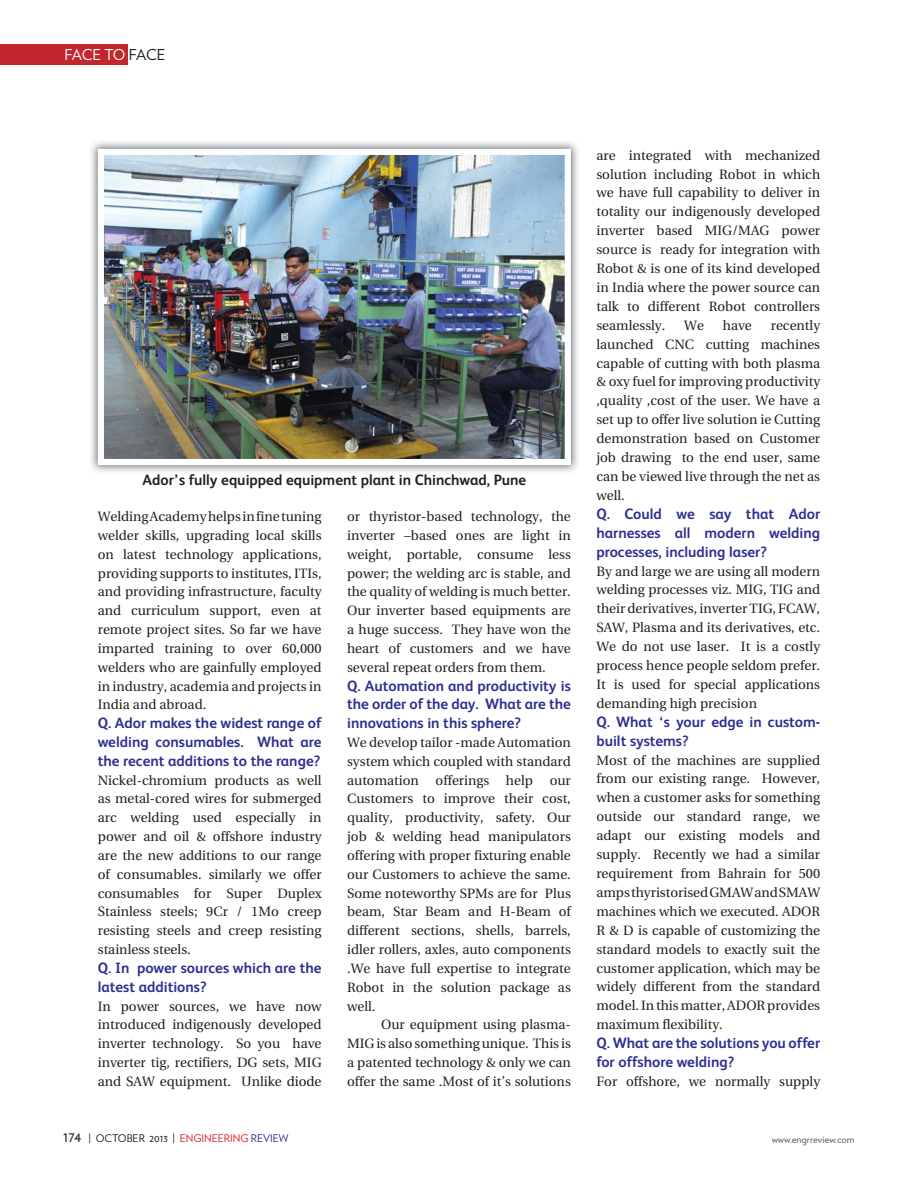
<style>
.page{position:relative;width:918px;height:1188px;background:#fff}
.page>*{position:absolute;margin:0;border:0;box-sizing:border-box;transform-origin:0 0}
.t1{font:700 15px/18.9px "FS Albert";color:#2e3092;text-align:justify}
.t2{font:700 15px "FS Albert";color:#231f20}
.t3{font:15px "Verlag";letter-spacing:-.03em;color:#fff}
.t4{font:13.5px/18.9px "Utopia";color:#231f20;text-align:justify}
.t5{font:10.5px "Verlag";color:#231f20}
.t6{font:10.5px "Verlag";color:#636466}
.s1{color:#231f20}
.s2{font-size:15px}
.s3{color:#da2128}
.s4{color:#303188}
</style>
<div class="page">
<div style="left:0;top:44px;width:128px;height:20px;background:#c1272d"></div>
<img style="left:91px;top:142px;width:487px;height:330px">
<img style="left:98px;top:149px;width:473px;height:316px">
<p class="t3" style="left:65px;top:48px;width:102px">FACE TO <span class="s1">FACE</span></p>
<p class="t2" style="left:143px;top:473px;width:385px">Ador’s fully equipped equipment plant in Chinchwad, Pune</p>
<p class="t4" style="left:98px;top:508px;width:225px">Welding Academy helps in fine tuning welder skills, upgrading local skills on latest technology applications, providing supports to institutes, ITIs, and providing infrastructure, faculty and curriculum support, even at remote project sites. So far we have imparted training to over 60,000 welders who are gainfully employed in industry, academia and projects in India and abroad.</p>
<p class="t1" style="left:98px;top:714px;width:225px">Q. Ador makes the widest range of welding consumables. What are the recent additions to the range?</p>
<p class="t4" style="left:98px;top:772px;width:225px">Nickel-chromium products as well as metal-cored wires for submerged arc welding used especially in power and oil &amp; offshore industry are the new additions to our range of consumables. similarly we offer consumables for Super Duplex Stainless steels; 9Cr / 1Mo creep resisting steels and creep resisting stainless steels.</p>
<p class="t1" style="left:98px;top:959px;width:225px">Q. In power sources which are the latest additions?</p>
<p class="t4" style="left:98px;top:998px;width:225px">In power sources, we have now introduced indigenously developed inverter technology. So you have inverter tig, rectifiers, DG sets, MIG and SAW equipment. Unlike diode</p>
<p class="t4" style="left:347px;top:508px;width:225px">or thyristor-based technology, the inverter –based ones are light in weight, portable, consume less power; the welding arc is stable, and the quality of welding is much better.<br>Our inverter based equipments are a huge success. They have won the heart of customers and we have several repeat orders from them.</p>
<p class="t1" style="left:347px;top:677px;width:225px">Q. Automation and productivity is the order of the day. What are the innovations in this sphere?</p>
<p class="t4" style="left:347px;top:734px;width:225px">We develop tailor -made Automation</p>
<p class="t4" style="left:347px;top:753px;width:225px">system which coupled with standard</p>
<p class="t4" style="left:347px;top:772px;width:225px">automation offerings help our</p>
<p class="t4" style="left:347px;top:791px;width:225px">Customers to improve their cost,</p>
<p class="t4" style="left:347px;top:810px;width:225px">quality, productivity, safety. Our</p>
<p class="t4" style="left:347px;top:828px;width:225px">job &amp; welding head manipulators</p>
<p class="t4" style="left:347px;top:847px;width:225px">offering with proper fixturing enable</p>
<p class="t4" style="left:347px;top:866px;width:225px">our Customers to achieve the same.</p>
<p class="t4" style="left:347px;top:885px;width:225px">Some noteworthy SPMs are for Plus</p>
<p class="t4" style="left:347px;top:904px;width:225px">beam, Star Beam and H-Beam of</p>
<p class="t4" style="left:347px;top:922px;width:225px">different sections, shells, barrels,</p>
<p class="t4" style="left:347px;top:941px;width:225px">idler rollers, axles, auto components</p>
<p class="t4" style="left:347px;top:960px;width:225px">.We have full expertise to integrate</p>
<p class="t4" style="left:347px;top:979px;width:225px">Robot in the solution package as</p>
<p class="t4" style="left:347px;top:998px;width:30px">well.</p>
<p class="t4" style="left:381px;top:1017px;width:191px">Our equipment using plasma-</p>
<p class="t4" style="left:347px;top:1035px;width:225px">MIG is also something unique. This is</p>
<p class="t4" style="left:347px;top:1054px;width:225px">a patented technology &amp; only we can</p>
<p class="t4" style="left:347px;top:1073px;width:225px">offer the same .Most of it’s solutions</p>
<p class="t4" style="left:596px;top:147px;width:225px">are integrated with mechanized solution including Robot in which we have full capability to deliver in totality our indigenously developed inverter based MIG/MAG power source is ready for integration with Robot &amp; is one of its kind developed in India where the power source can talk to different Robot controllers seamlessly.</p>
<p class="t4" style="left:596px;top:317px;width:225px;text-indent:174px">recently launched CNC cutting machines capable of cutting with both plasma &amp; oxy fuel for improving productivity ,quality ,cost of the user. We have a set up to offer live solution ie Cutting demonstration based on Customer job drawing to the end user, same can be viewed live through the net as well.</p>
<p class="t1" style="left:596px;top:505px;width:225px">Q. Could we say that Ador harnesses all modern welding processes, including laser?</p>
<p class="t4" style="left:596px;top:563px;width:225px">By and large we are using all modern welding processes viz. MIG, TIG and their derivatives, inverter TIG, FCAW, SAW, Plasma and its derivatives, etc.<br>We do not use laser. It is a costly process hence people seldom prefer.<br>It is used for special applications demanding high precision</p>
<p class="t1" style="left:596px;top:713px;width:225px">Q. What ‘s your edge in custom&shy;built systems?</p>
<p class="t4" style="left:596px;top:752px;width:225px">Most of the machines are supplied from our existing range. However, when a customer asks for something outside our standard range, we adapt our existing models and supply. Recently we had a similar requirement from Bahrain for 500 amps thyristorised GMAW and SMAW machines which we executed. ADOR R &amp; D is capable of customizing the standard models to exactly suit the customer application, which may be widely different from the standard model. In this matter, ADOR provides maximum flexibility.</p>
<p class="t1" style="left:596px;top:1034px;width:225px">Q. What are the solutions you offer for offshore welding?</p>
<p class="t4" style="left:596px;top:1073px;width:225px">For offshore, we normally supply</p>
<p class="t4" style="left:684px;top:317px;width:21px">We</p>
<p class="t4" style="left:723px;top:317px;width:30px">have</p>
<p class="t5" style="left:63px;top:1133px;width:227px"><span class="s2">174</span> | OCTOBER 2013 | <span class="s3">ENGINEERING</span> <span class="s4">REVIEW</span></p>
<p class="t6" style="left:772px;top:1134px;width:85px">www.engrreview.com</p>
</div>
